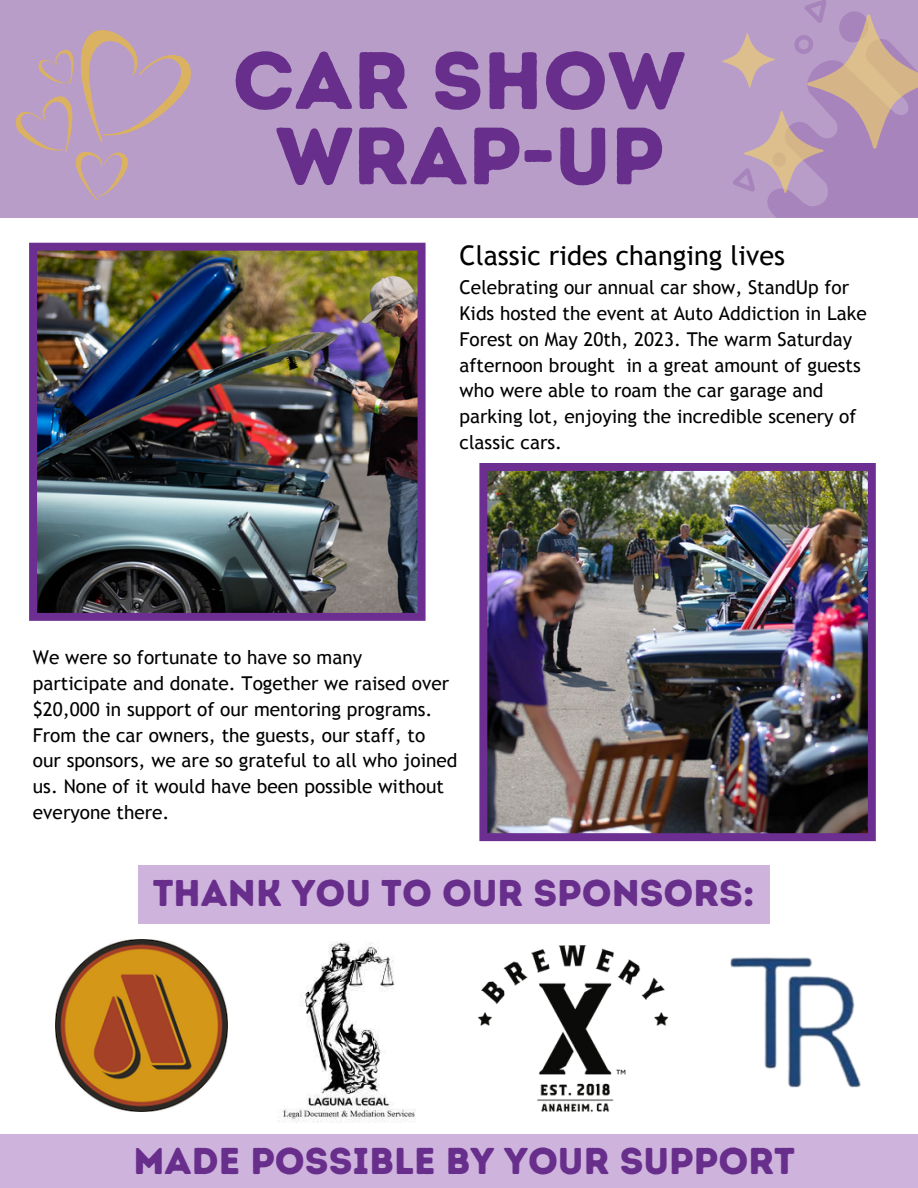
<style>
.page{position:relative;width:918px;height:1188px;background:#fff}
.page>*{position:absolute;margin:0;border:0;box-sizing:border-box;transform-origin:0 0}
.t1{font:81.15px "Intro Rust Base";color:#682e8b}
.t2{font:37.35px "Intro Rust Base";color:#682e8b}
.t3{font:37.2px "Intro Rust Base";color:#682e8b}
.t4{font:27px "Trebuchet MS";color:#000}
.t5{font:19.05px/25.8px "Trebuchet MS";color:#000}
</style>
<div class="page">
<div style="left:0;top:1134px;width:918px;height:54px;background:#ceb3dd"></div>
<img style="left:29px;top:243px;width:397px;height:378px">
<div style="left:0;top:0;width:918px;height:217px;background:#b89dc8"></div>
<svg style="left:722px;top:0;width:196px;height:218px"></svg>
<svg style="left:15px;top:30px;width:176px;height:171px"></svg>
<img style="left:479px;top:463px;width:397px;height:378px">
<img style="left:56px;top:940px;width:172px;height:172px">
<img style="left:278px;top:942px;width:138px;height:181px">
<img style="left:477px;top:945px;width:192px;height:168px">
<img style="left:730px;top:957px;width:131px;height:131px">
<div style="left:138px;top:865px;width:631px;height:59px;background:#ceb3dd"></div>
<p class="t1" style="left:233px;top:32px;width:454px">CAR SHOW</p>
<p class="t1" style="left:276px;top:107px;width:390px">WRAP-UP</p>
<p class="t4" style="left:460px;top:239px;width:327px">Classic rides changing lives</p>
<p class="t5" style="left:460px;top:274px;width:409px">Celebrating our annual car show, StandUp for Kids hosted the event at Auto Addiction in Lake Forest on May 20th, 2023. The warm Saturday afternoon brought in a great amount of guests who were able to roam the car garage and parking lot, enjoying the incredible scenery of classic cars.</p>
<p class="t5" style="left:33px;top:644px;width:426px">We were so fortunate to have so many participate and donate. Together we raised over $20,000 in support of our mentoring programs.<br>From the car owners, the guests, our staff, to our sponsors, we are so grateful to all who joined us. None of it would have been possible without everyone there.</p>
<p class="t3" style="left:153px;top:871px;width:603px">THANK YOU TO OUR SPONSORS:</p>
<p class="t2" style="left:133px;top:1138px;width:663px">MADE POSSIBLE BY YOUR SUPPORT</p>
</div>
